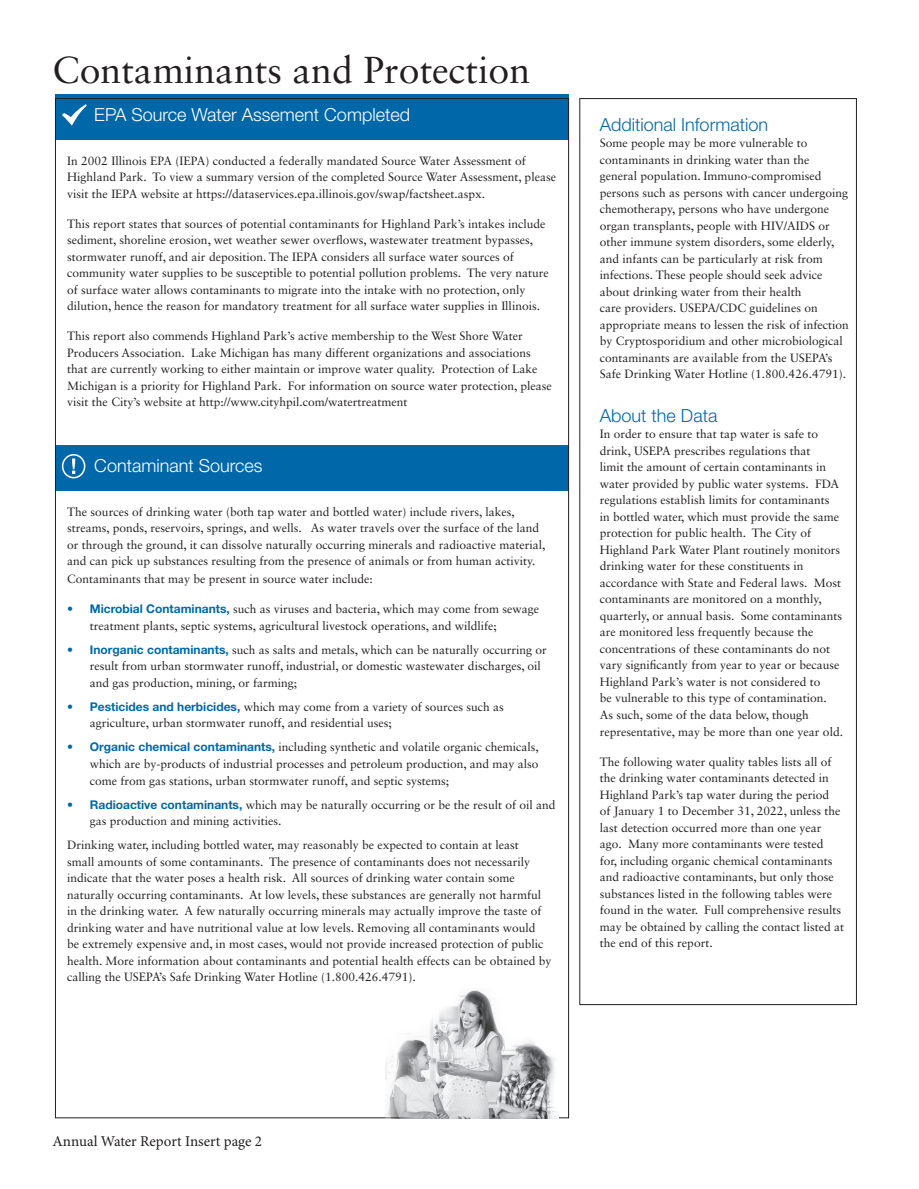
<style>
.page{position:relative;width:919px;height:1189px;background:#fff}
.page>*{position:absolute;margin:0;border:0;box-sizing:border-box;transform-origin:0 0}
.t1{font:37.5px "Sabon LT Std";color:#231f20}
.t2{font:300 18px "Helvetica Neue LT Std";color:#fff}
.t3{font:300 18px "Helvetica Neue LT Std";color:#0068a9}
.t4{font:15px "Minion Pro";color:#231f20}
.t5{font:12px/16.5px "Sabon LT Std";color:#231f20}
.s1{font-family:"Helvetica Neue LT Std";font-weight:700;color:#0068a9}
</style>
<div class="page">
<div style="left:55px;top:95px;width:513px;height:45px;background:#0068a9"></div>
<div style="left:55px;top:446px;width:513px;height:45px;background:#0068a9"></div>
<svg style="left:62px;top:454px;width:23px;height:24px"></svg>
<svg style="left:62px;top:104px;width:25px;height:21px"></svg>
<img style="left:385px;top:990px;width:170px;height:127px">
<h1 class="t1" style="left:53px;top:47px;width:479px">Contaminants and Protection</h1>
<h2 class="t2" style="left:94px;top:103px;width:317px">EPA Source Water Assement Completed</h2>
<p class="t5" style="left:67px;top:152px;width:490px">In 2002 Illinois EPA (IEPA) conducted a federally mandated Source Water Assessment of<br>Highland Park. To view a summary version of the completed Source Water Assessment, please visit the IEPA website at https://dataservices.epa.illinois.gov/swap/factsheet.aspx.</p>
<p class="t5" style="left:67px;top:215px;width:483px">This report states that sources of potential contaminants for Highland Park’s intakes include sediment, shoreline erosion, wet weather sewer overflows, wastewater treatment bypasses, stormwater runoff, and air deposition. The IEPA considers all surface water sources of community water supplies to be susceptible to potential pollution problems. The very nature of surface water allows contaminants to migrate into the intake with no protection, only dilution, hence the reason for mandatory treatment for all surface water supplies in Illinois.</p>
<p class="t5" style="left:67px;top:327px;width:485px">This report also commends Highland Park’s active membership to the West Shore Water Producers Association. Lake Michigan has many different organizations and associations that are currently working to either maintain or improve water quality. Protection of Lake Michigan is a priority for Highland Park. For information on source water protection, please visit the City’s website at http://www.cityhpil.com/watertreatment</p>
<h2 class="t2" style="left:94px;top:454px;width:170px">Contaminant Sources</h2>
<p class="t5" style="left:67px;top:503px;width:479px">The sources of drinking water (both tap water and bottled water) include rivers, lakes, streams, ponds, reservoirs, springs, and wells. As water travels over the surface of the land or through the ground, it can dissolve naturally occurring minerals and radioactive material, and can pick up substances resulting from the presence of animals or from human activity.</p>
<p class="t5" style="left:67px;top:570px;width:307px">Contaminants that may be present in source water include:</p>
<p class="t5" style="left:90px;top:600px;width:450px;text-indent:-22px"><span class="s1">• Microbial Contaminants,</span> such as viruses and bacteria, which may come from sewage treatment plants, septic systems, agricultural livestock operations, and wildlife;</p>
<p class="t5" style="left:90px;top:641px;width:458px;text-indent:-22px"><span class="s1">• Inorganic contaminants,</span> such as salts and metals, which can be naturally occurring or result from urban stormwater runoff, industrial, or domestic wastewater discharges, oil and gas production, mining, or farming;</p>
<p class="t5" style="left:90px;top:698px;width:415px;text-indent:-22px"><span class="s1">• Pesticides and herbicides,</span> which may come from a variety of sources such as agriculture, urban stormwater runoff, and residential uses;</p>
<p class="t5" style="left:90px;top:738px;width:450px;text-align:justify;text-indent:-22px"><span class="s1">• Organic chemical contaminants,</span> including synthetic and volatile organic chemicals, which are by-products of industrial processes and petroleum production, and may also come from gas stations, urban stormwater runoff, and septic systems;</p>
<p class="t5" style="left:90px;top:795px;width:467px;text-indent:-22px"><span class="s1">• Radioactive contaminants,</span> which may be naturally occurring or be the result of oil and gas production and mining activities.</p>
<p class="t5" style="left:67px;top:836px;width:485px">Drinking water, including bottled water, may reasonably be expected to contain at least<br>small amounts of some contaminants. The presence of contaminants does not necessarily indicate that the water poses a health risk. All sources of drinking water contain some naturally occurring contaminants. At low levels, these substances are generally not harmful in the drinking water. A few naturally occurring minerals may actually improve the taste of drinking water and have nutritional value at low levels. Removing all contaminants would<br>be extremely expensive and, in most cases, would not provide increased protection of public health. More information about contaminants and potential health effects can be obtained by calling the USEPA’s Safe Drinking Water Hotline (1.800.426.4791).</p>
<h2 class="t3" style="left:599px;top:113px;width:170px">Additional Information</h2>
<p class="t5" style="left:599px;top:134px;width:250px">Some people may be more vulnerable to contaminants in drinking water than the general population. Immuno-compromised persons such as persons with cancer undergoing chemotherapy, persons who have undergone organ transplants, people with HIV/AIDS or other immune system disorders, some elderly, and infants can be particularly at risk from infections. These people should seek advice about drinking water from their health<br>care providers. USEPA/CDC guidelines on appropriate means to lessen the risk of infection by Cryptosporidium and other microbiological contaminants are available from the USEPA’s Safe Drinking Water Hotline (1.800.426.4791).</p>
<h2 class="t3" style="left:599px;top:404px;width:119px">About the Data</h2>
<p class="t5" style="left:599px;top:425px;width:244px">In order to ensure that tap water is safe to drink, USEPA prescribes regulations that<br>limit the amount of certain contaminants in water provided by public water systems. FDA regulations establish limits for contaminants<br>in bottled water, which must provide the same protection for public health. The City of Highland Park Water Plant routinely monitors drinking water for these constituents in accordance with State and Federal laws. Most contaminants are monitored on a monthly, quarterly, or annual basis. Some contaminants are monitored less frequently because the concentrations of these contaminants do not vary significantly from year to year or because Highland Park’s water is not considered to<br>be vulnerable to this type of contamination.<br>As such, some of the data below, though representative, may be more than one year old.</p>
<p class="t5" style="left:599px;top:752px;width:246px">The following water quality tables lists all of the drinking water contaminants detected in Highland Park’s tap water during the period<br>of January 1 to December 31, 2022, unless the last detection occurred more than one year ago. Many more contaminants were tested<br>for, including organic chemical contaminants and radioactive contaminants, but only those substances listed in the following tables were found in the water. Full comprehensive results may be obtained by calling the contact listed at the end of this report.</p>
<p class="t4" style="left:53px;top:1130px;width:211px">Annual Water Report Insert page 2</p>
</div>
